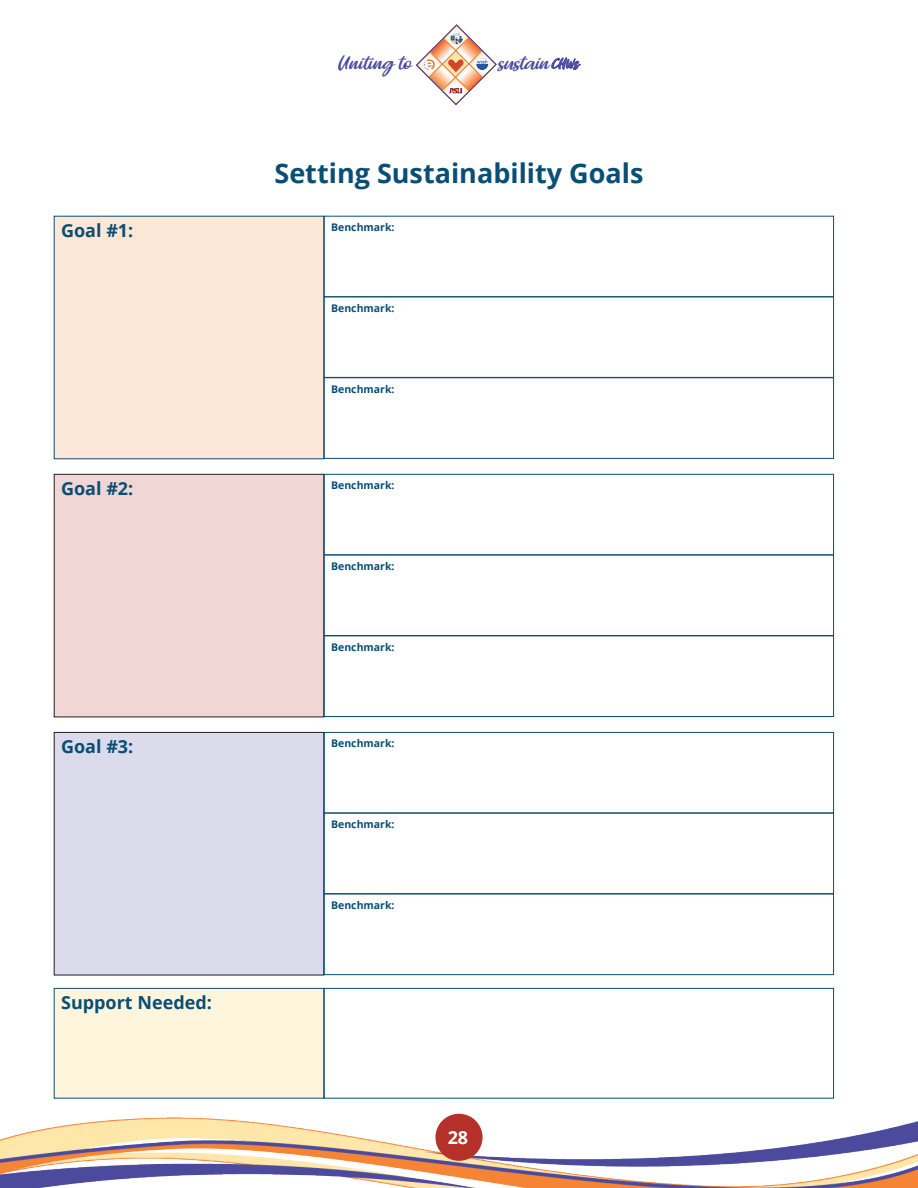
<style>
.page{position:relative;width:918px;height:1188px;background:#fff}
.page>*{position:absolute;margin:0;border:0;box-sizing:border-box;transform-origin:0 0}
.t1{font:700 27px "Open Sans";color:#094e75}
.t2{font:700 18px "Open Sans";color:#094e75}
.t3{font:700 18px "Open Sans";color:#fff}
.t4{font:16.35px "Brisbane";letter-spacing:-.015em;color:#4a499e}
.t5{font:700 10.5px "Open Sans";color:#094e75}
.s1{font-size:10.95px}
.s2{font-size:12.75px}
</style>
<div class="page">
<img style="left:0;top:1118px;width:918px;height:70px">
<svg style="left:551px;top:57px;width:30px;height:13px"></svg>
<div style="left:435px;top:1114px;width:48px;height:47px;background:#b6312a;border-radius:50%"></div>
<div style="left:54px;top:216px;width:270px;height:243px;background:#fde7d7"></div>
<div style="left:54px;top:474px;width:270px;height:243px;background:#f0d6d4"></div>
<div style="left:54px;top:732px;width:270px;height:243px;background:#dbdbec"></div>
<div style="left:324px;top:216px;width:510px;height:81px;border:1px solid #094e75"></div>
<div style="left:324px;top:474px;width:510px;height:81px;border:1px solid #094e75"></div>
<div style="left:324px;top:732px;width:510px;height:81px;border:1px solid #094e75"></div>
<div style="left:324px;top:297px;width:510px;height:81px;border:1px solid #094e75"></div>
<div style="left:324px;top:555px;width:510px;height:81px;border:1px solid #094e75"></div>
<div style="left:324px;top:813px;width:510px;height:81px;border:1px solid #094e75"></div>
<div style="left:324px;top:378px;width:510px;height:81px;border:1px solid #094e75"></div>
<div style="left:324px;top:636px;width:510px;height:81px;border:1px solid #094e75"></div>
<div style="left:324px;top:894px;width:510px;height:81px;border:1px solid #094e75"></div>
<div style="left:54px;top:988px;width:270px;height:110px;background:#fff5dd"></div>
<div style="left:54px;top:988px;width:270px;height:110px;border:1px solid #094e75"></div>
<div style="left:324px;top:988px;width:510px;height:110px;border:1px solid #094e75"></div>
<svg style="left:415px;top:24px;width:82px;height:82px"></svg>
<h3 class="t4" style="left:338px;top:54px;width:75px">Uniting to</h3>
<h3 class="t4" style="left:498px;top:53px;width:83px">sustain <span class="s1">CHW</span><span class="s2">s</span></h3>
<p class="t1" style="left:274px;top:154px;width:370px">Setting Sustainability Goals</p>
<p class="t2" style="left:61px;top:218px;width:74px">Goal #1:</p>
<p class="t5" style="left:331px;top:220px;width:65px">Benchmark:</p>
<p class="t5" style="left:331px;top:301px;width:65px">Benchmark:</p>
<p class="t5" style="left:331px;top:382px;width:65px">Benchmark:</p>
<p class="t2" style="left:61px;top:476px;width:74px">Goal #2:</p>
<p class="t5" style="left:331px;top:478px;width:65px">Benchmark:</p>
<p class="t5" style="left:331px;top:559px;width:65px">Benchmark:</p>
<p class="t5" style="left:331px;top:640px;width:65px">Benchmark:</p>
<p class="t2" style="left:61px;top:734px;width:74px">Goal #3:</p>
<p class="t5" style="left:331px;top:736px;width:65px">Benchmark:</p>
<p class="t5" style="left:331px;top:817px;width:65px">Benchmark:</p>
<p class="t5" style="left:331px;top:898px;width:65px">Benchmark:</p>
<p class="t2" style="left:61px;top:990px;width:152px">Support Needed:</p>
<h2 class="t3" style="left:448px;top:1125px;width:22px">28</h2>
</div>
